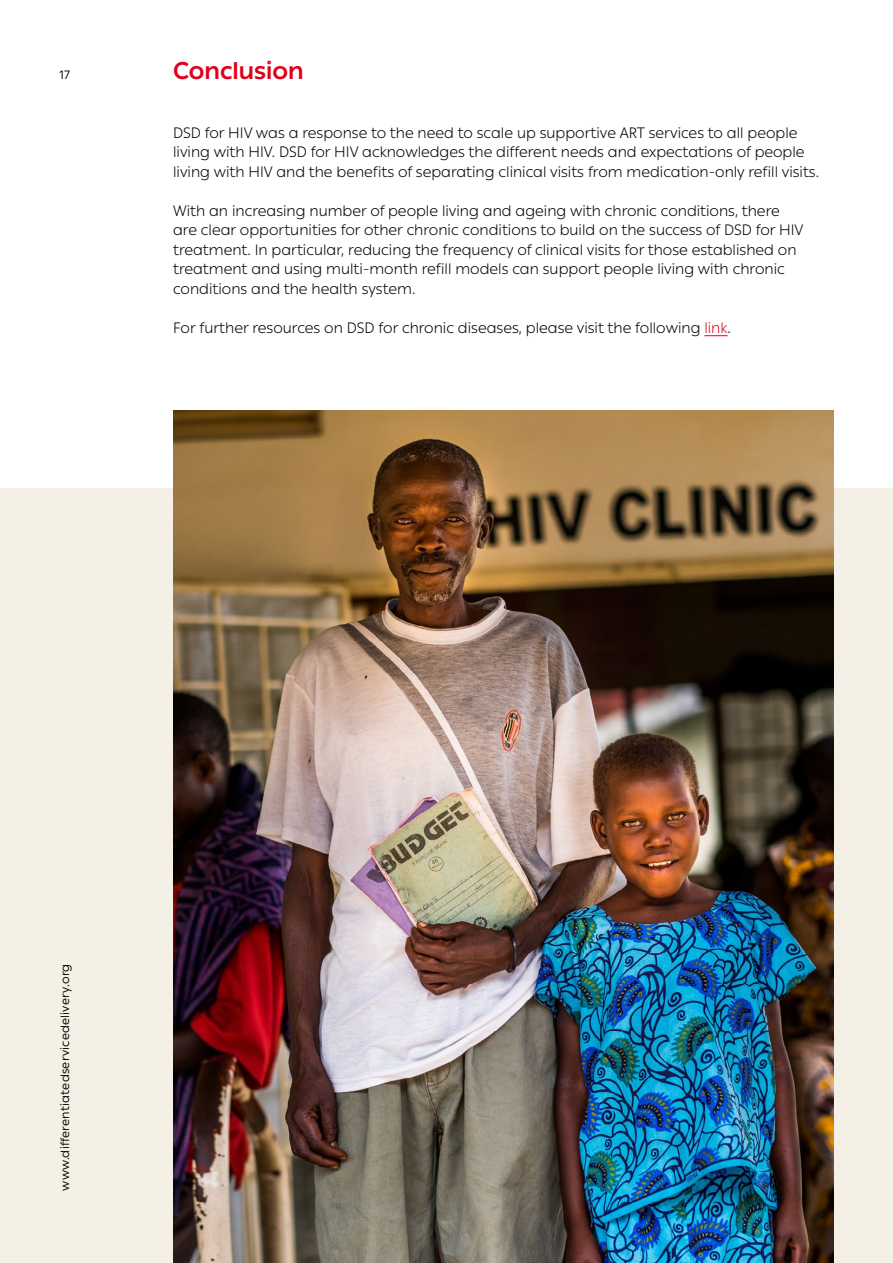
<style>
.page{position:relative;width:893px;height:1263px;background:#fff}
.page>*{position:absolute;margin:0;border:0;box-sizing:border-box;transform-origin:0 0}
.t1{font:700 24px "IAS Ribbon Sans";color:#e0001b}
.t2{font:300 15px/19.5px "IAS Ribbon Sans";color:#000}
.t3{font:12px "IAS Ribbon Sans";letter-spacing:.02em;color:#000}
.s1{color:#e0001b}
</style>
<div class="page">
<div style="left:0;top:489px;width:893px;height:774px;background:#f5f0e5"></div>
<img style="left:173px;top:411px;width:660px;height:852px">
<svg style="left:704px;top:335px;width:23px;height:1px"></svg>
<p class="t3" style="left:60px;top:66px;width:12px">17</p>
<h1 class="t1" style="left:173px;top:52px;width:132px">Conclusion</h1>
<p class="t2" style="left:173px;top:122px;width:648px">DSD for HIV was a response to the need to scale up supportive ART services to all people living with HIV. DSD for HIV acknowledges the different needs and expectations of people living with HIV and the benefits of separating clinical visits from medication-only refill visits.</p>
<p class="t2" style="left:173px;top:200px;width:632px">With an increasing number of people living and ageing with chronic conditions, there are clear opportunities for other chronic conditions to build on the success of DSD for HIV treatment. In particular, reducing the frequency of clinical visits for those established on treatment and using multi-month refill models can support people living with chronic conditions and the health system.</p>
<p class="t2" style="left:173px;top:317px;width:559px">For further resources on DSD for chronic diseases, please visit the following <span class="s1">link</span>.</p>
<p class="t3" style="left:56px;top:1191px;width:228px;rotate:-90deg">www.differentiatedservicedelivery.org</p>
</div>
